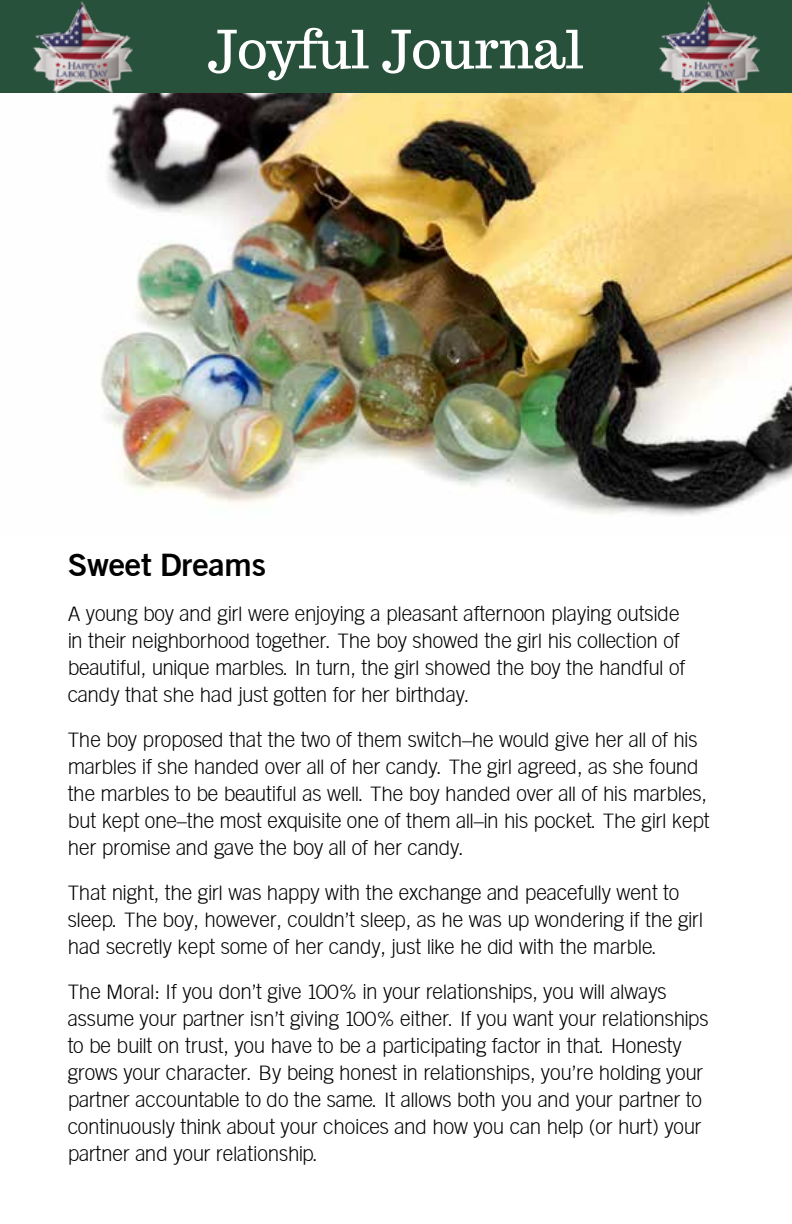
<style>
.page{position:relative;width:792px;height:1224px;background:#fff}
.page>*{position:absolute;margin:0;border:0;box-sizing:border-box;transform-origin:0 0}
.t1{font:52.6px "Trocchi";color:#fff}
.t2{font:700 31px "Goethe Gothic";letter-spacing:-.01em;color:#000}
.t3{font:20px/27px "Goethe Gothic";letter-spacing:-.01em;color:#000}
</style>
<div class="page">
<img style="left:0;top:92px;width:792px;height:424px">
<div style="left:0;top:0;width:792px;height:92px;background:#28513c"></div>
<img style="left:33px;top:2px;width:100px;height:90px">
<img style="left:660px;top:2px;width:99px;height:90px">
<h1 class="t1" style="left:207px;top:15px;width:378px">Joyful Journal</h1>
<h2 class="t2" style="left:68px;top:546px;width:200px">Sweet Dreams</h2>
<p class="t3" style="left:68px;top:600px;width:619px">A young boy and girl were enjoying a pleasant afternoon playing outside in their neighborhood together. The boy showed the girl his collection of beautiful, unique marbles. In turn, the girl showed the boy the handful of candy that she had just gotten for her birthday.</p>
<p class="t3" style="left:68px;top:726px;width:644px">The boy proposed that the two of them switch–he would give her all of his marbles if she handed over all of her candy. The girl agreed, as she found the marbles to be beautiful as well. The boy handed over all of his marbles, but kept one–the most exquisite one of them all–in his pocket. The girl kept her promise and gave the boy all of her candy.</p>
<p class="t3" style="left:68px;top:879px;width:637px">That night, the girl was happy with the exchange and peacefully went to sleep. The boy, however, couldn’t sleep, as he was up wondering if the girl had secretly kept some of her candy, just like he did with the marble.</p>
<p class="t3" style="left:68px;top:978px;width:642px">The Moral: If you don’t give 100% in your relationships, you will always assume your partner isn’t giving 100% either. If you want your relationships to be built on trust, you have to be a participating factor in that. Honesty grows your character. By being honest in relationships, you’re holding your partner accountable to do the same. It allows both you and your partner to continuously think about your choices and how you can help (or hurt) your partner and your relationship.</p>
</div>
